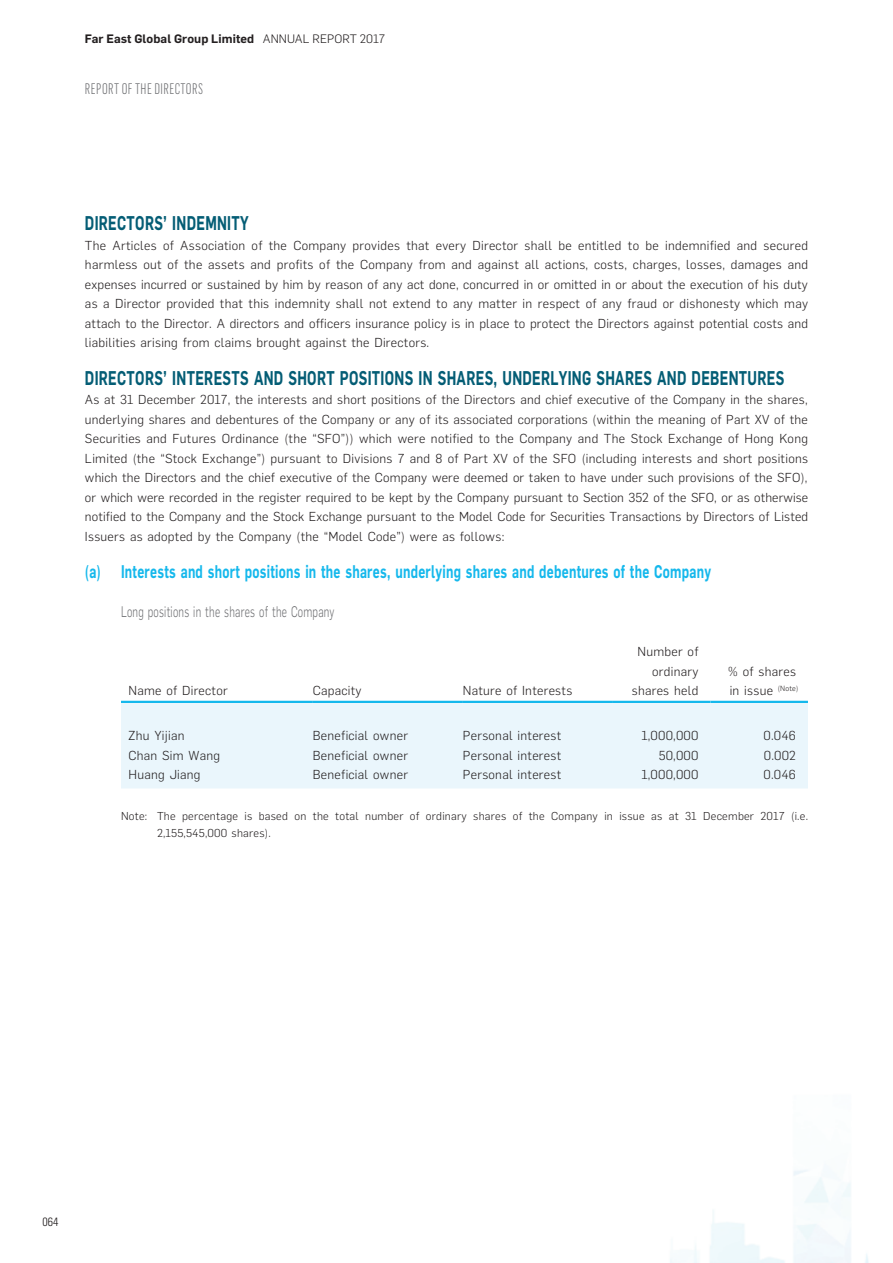
<style>
.page{position:relative;width:893px;height:1263px;background:#fff}
.page>*{position:absolute;margin:0;border:0;box-sizing:border-box;transform-origin:0 0}
.t1{font:600 19.5px "Flama";letter-spacing:.02em;color:#045d75;scale:.7 1}
.t2{font:600 18px "Flama";letter-spacing:.02em;color:#15b8ec;scale:.7 1}
.t3{font:300 15px "Flama";letter-spacing:.02em;color:#6c6d70;scale:.7 1}
.t4{font:300 15px "Flama Condensed";letter-spacing:.035em;color:#6c6d70;scale:.9 1}
.t5{font:300 12.75px/19.5px "Flama";letter-spacing:.02em;color:#231f20;text-align:justify}
.t6{font:600 12px "Flama";letter-spacing:.01em;color:#231f20}
.t7{font:300 condensed 12px "Univers LT Std";color:#231f20}
.t8{font:300 11.25px/16.5px "Flama";letter-spacing:.02em;color:#231f20}
.s1{font-weight:300}
</style>
<div class="page">
<div style="left:121px;top:703px;width:687px;height:86px;background:#eaf6fc"></div>
<hr style="left:121px;top:701px;width:192px;height:2px;background:#15b8ec">
<hr style="left:313px;top:701px;width:150px;height:2px;background:#15b8ec">
<hr style="left:463px;top:701px;width:150px;height:2px;background:#15b8ec">
<hr style="left:613px;top:701px;width:97px;height:2px;background:#15b8ec">
<hr style="left:710px;top:701px;width:98px;height:2px;background:#15b8ec">
<p class="t6" style="left:85px;top:35px;width:302px">Far East Global Group Limited <span class="s1">ANNUAL REPORT 2017</span></p>
<p class="t4" style="left:85px;top:80px;width:133px">REPORT OF THE DIRECTORS</p>
<h1 class="t1" style="left:85px;top:216px;width:235px">DIRECTORS’ INDEMNITY</h1>
<p class="t5" style="left:85px;top:237px;width:725px">The Articles of Association of the Company provides that every Director shall be entitled to be indemnified and secured harmless out of the assets and profits of the Company from and against all actions, costs, charges, losses, damages and expenses incurred or sustained by him by reason of any act done, concurred in or omitted in or about the execution of his duty as a Director provided that this indemnity shall not extend to any matter in respect of any fraud or dishonesty which may attach to the Director. A directors and officers insurance policy is in place to protect the Directors against potential costs and liabilities arising from claims brought against the Directors.</p>
<h1 class="t1" style="left:85px;top:371px;width:1000px">DIRECTORS’ INTERESTS AND SHORT POSITIONS IN SHARES, UNDERLYING SHARES AND DEBENTURES</h1>
<p class="t5" style="left:85px;top:391px;width:725px">As at 31 December 2017, the interests and short positions of the Directors and chief executive of the Company in the shares, underlying shares and debentures of the Company or any of its associated corporations (within the meaning of Part XV of the Securities and Futures Ordinance (the “SFO”)) which were notified to the Company and The Stock Exchange of Hong Kong Limited (the “Stock Exchange”) pursuant to Divisions 7 and 8 of Part XV of the SFO (including interests and short positions which the Directors and the chief executive of the Company were deemed or taken to have under such provisions of the SFO), or which were recorded in the register required to be kept by the Company pursuant to Section 352 of the SFO, or as otherwise notified to the Company and the Stock Exchange pursuant to the Model Code for Securities Transactions by Directors of Listed Issuers as adopted by the Company (the “Model Code”) were as follows:</p>
<h2 class="t2" style="left:85px;top:565px;width:896px">(a) Interests and short positions in the shares, underlying shares and debentures of the Company</h2>
<p class="t3" style="left:121px;top:606px;width:307px">Long positions in the shares of the Company</p>
<p class="t5" style="left:128px;top:683px;width:101px">Name of Director</p>
<p class="t5" style="left:313px;top:683px;width:50px">Capacity</p>
<p class="t5" style="left:463px;top:683px;width:111px">Nature of Interests</p>
<p class="t5" style="left:632px;top:644px;width:68px;text-align:right">Number of ordinary shares held</p>
<p class="t5" style="left:728px;top:663px;width:71px">% of shares in issue <sup>(Note)</sup></p>
<p class="t5" style="left:128px;top:728px;width:57px">Zhu Yijian</p>
<p class="t5" style="left:313px;top:728px;width:97px">Beneficial owner</p>
<p class="t5" style="left:463px;top:728px;width:100px">Personal interest</p>
<p class="t5" style="left:641px;top:728px;width:59px">1,000,000</p>
<p class="t5" style="left:763px;top:728px;width:34px">0.046</p>
<p class="t5" style="left:128px;top:747px;width:93px">Chan Sim Wang</p>
<p class="t5" style="left:313px;top:747px;width:97px">Beneficial owner</p>
<p class="t5" style="left:463px;top:747px;width:100px">Personal interest</p>
<p class="t5" style="left:659px;top:747px;width:41px">50,000</p>
<p class="t5" style="left:764px;top:747px;width:34px">0.002</p>
<p class="t5" style="left:128px;top:767px;width:74px">Huang Jiang</p>
<p class="t5" style="left:313px;top:767px;width:97px">Beneficial owner</p>
<p class="t5" style="left:463px;top:767px;width:100px">Personal interest</p>
<p class="t5" style="left:641px;top:767px;width:59px">1,000,000</p>
<p class="t5" style="left:763px;top:767px;width:34px">0.046</p>
<p class="t8" style="left:157px;top:809px;width:652px;text-indent:-36px">Note: The percentage is based on the total number of ordinary shares of the Company in issue as at 31 December 2017 (i.e.<br>2,155,545,000 shares).</p>
<p class="t7" style="left:42px;top:1215px;width:17px">064</p>
</div>
